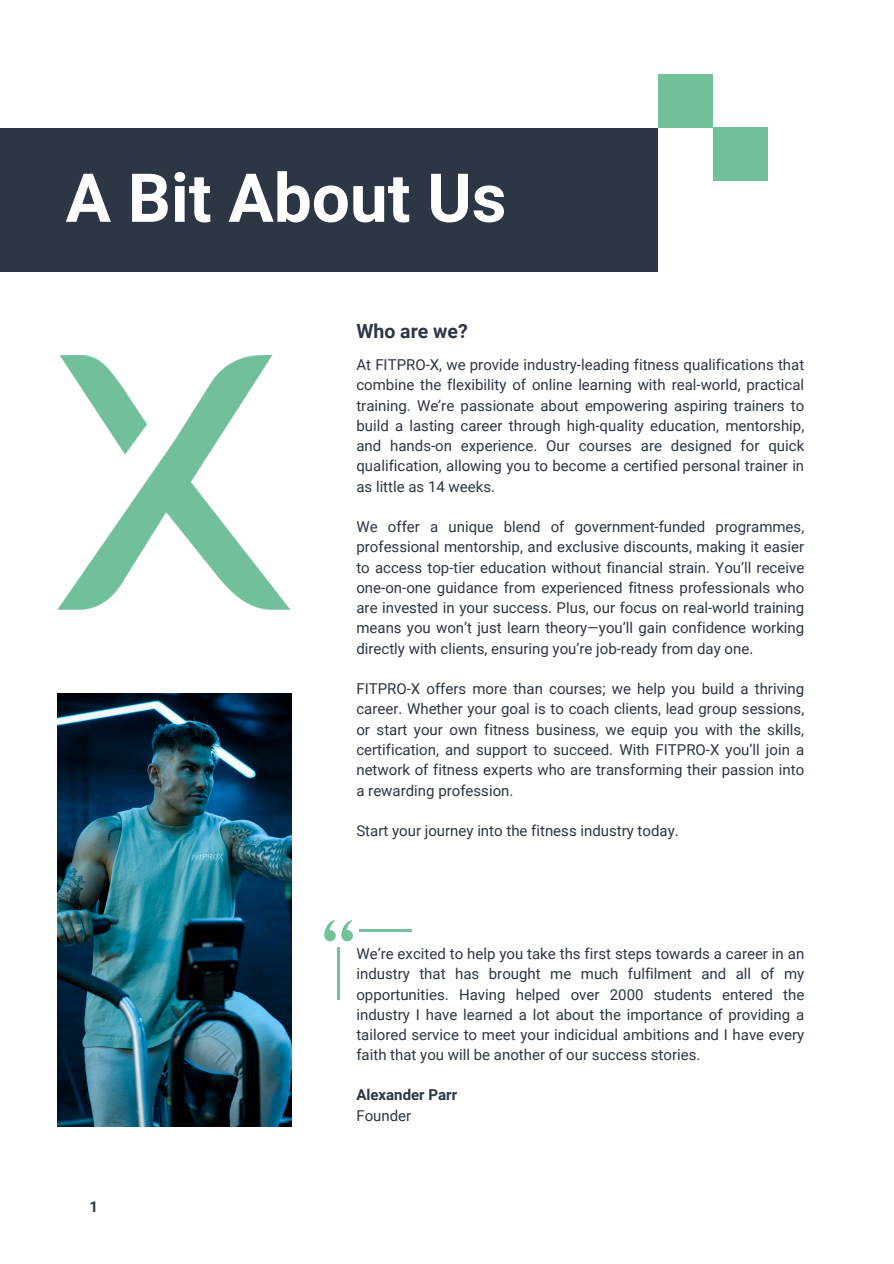
<style>
.page{position:relative;width:894px;height:1264px;background:#fff}
.page>*{position:absolute;margin:0;border:0;box-sizing:border-box;transform-origin:0 0}
.t1{font:700 67.5px "Roboto";color:#fff}
.t2{font:700 19.5px "Roboto";color:#2c3644}
.t3{font:15px/20.2px "Roboto";color:#2c3644;text-align:justify}
.t4{font:700 15px "Roboto";color:#2c3644}
</style>
<div class="page">
<div style="left:0;top:128px;width:658px;height:143px;background:#2c3644"></div>
<img style="left:57px;top:693px;width:234px;height:433px">
<div style="left:658px;top:75px;width:54px;height:53px;background:#73c19b"></div>
<div style="left:712px;top:128px;width:55px;height:53px;background:#73c19b"></div>
<div style="left:341px;top:930px;width:12px;height:11px;background:#73c19b;border-radius:50%"></div>
<div style="left:324px;top:930px;width:11px;height:11px;background:#73c19b;border-radius:50%"></div>
<svg style="left:324px;top:920px;width:28px;height:19px"></svg>
<hr style="left:337px;top:947px;width:3px;height:52px;background:#73c19b">
<hr style="left:359px;top:929px;width:52px;height:3px;background:#73c19b">
<img style="left:57px;top:355px;width:233px;height:254px">
<p class="t1" style="left:66px;top:159px;width:442px">A Bit About Us</p>
<p class="t2" style="left:356px;top:320px;width:113px">Who are we?</p>
<p class="t3" style="left:356px;top:355px;width:449px">At FITPRO-X, we provide industry-leading fitness qualifications that combine the flexibility of online learning with real-world, practical training. We’re passionate about empowering aspiring trainers to build a lasting career through high-quality education, mentorship, and hands-on experience. Our courses are designed for quick qualification, allowing you to become a certified personal trainer in as little as 14 weeks.</p>
<h2 class="t3" style="left:356px;top:517px;width:449px">We offer a unique blend of government-funded programmes, professional mentorship, and exclusive discounts, making it easier to access top-tier education without financial strain. You’ll receive one-on-one guidance from experienced fitness professionals who are invested in your success. Plus, our focus on real-world training means you won’t just learn theory—you’ll gain confidence working directly with clients, ensuring you’re job-ready from day one.</h2>
<p class="t3" style="left:356px;top:679px;width:449px">FITPRO-X offers more than courses; we help you build a thriving career. Whether your goal is to coach clients, lead group sessions, or start your own fitness business, we equip you with the skills, certification, and support to succeed. With FITPRO-X you’ll join a network of fitness experts who are transforming their passion into a rewarding profession.</p>
<p class="t3" style="left:356px;top:820px;width:324px">Start your journey into the fitness industry today.</p>
<p class="t4" style="left:89px;top:1198px;width:10px">1</p>
<p class="t3" style="left:356px;top:943px;width:449px">We’re excited to help you take ths first steps towards a career in an industry that has brought me much fulfilment and all of my opportunities. Having helped over 2000 students entered the industry I have learned a lot about the importance of providing a tailored service to meet your indicidual ambitions and I have every faith that you will be another of our success stories.</p>
<p class="t4" style="left:356px;top:1086px;width:102px">Alexander Parr</p>
<h3 class="t3" style="left:356px;top:1106px;width:56px">Founder</h3>
</div>
